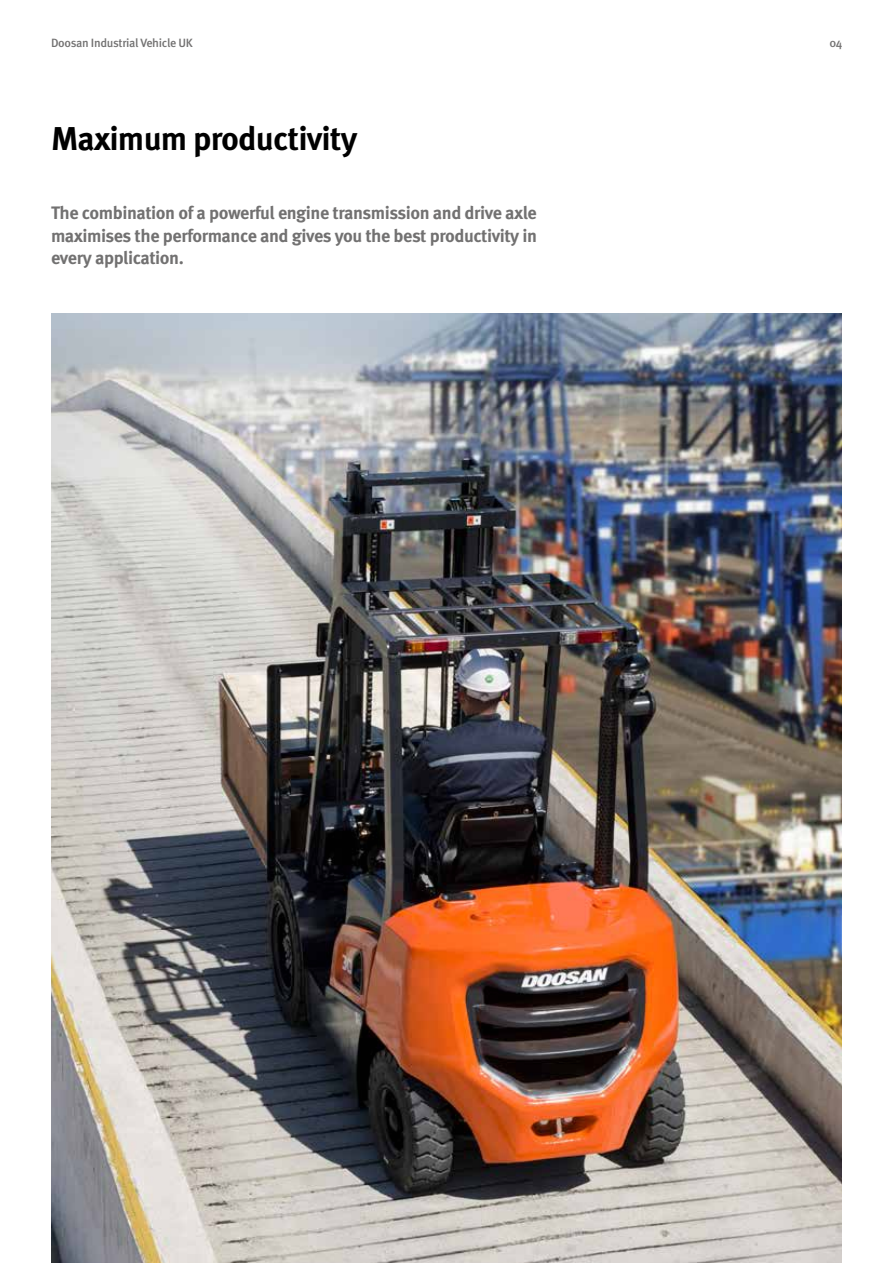
<style>
.page{position:relative;width:893px;height:1263px;background:#fff}
.page>*{position:absolute;margin:0;border:0;box-sizing:border-box;transform-origin:0 0}
.t1{font:700 33px "Meta Pro";letter-spacing:-.025em;color:#000}
.t2{font:700 18px/22.5px "Meta Pro";letter-spacing:-.025em;color:#727171;text-align:justify}
.t3{font:500 12px "Meta Pro";letter-spacing:-.025em;color:#727171}
</style>
<div class="page">
<img style="left:51px;top:314px;width:791px;height:949px">
<p class="t3" style="left:51px;top:36px;width:143px">Doosan Industrial Vehicle UK</p>
<p class="t3" style="left:829px;top:36px;width:14px">04</p>
<h1 class="t1" style="left:51px;top:118px;width:308px">Maximum productivity</h1>
<p class="t2" style="left:51px;top:202px;width:488px">The combination of a powerful engine transmission and drive axle maximises the performance and gives you the best productivity in every application.</p>
</div>
